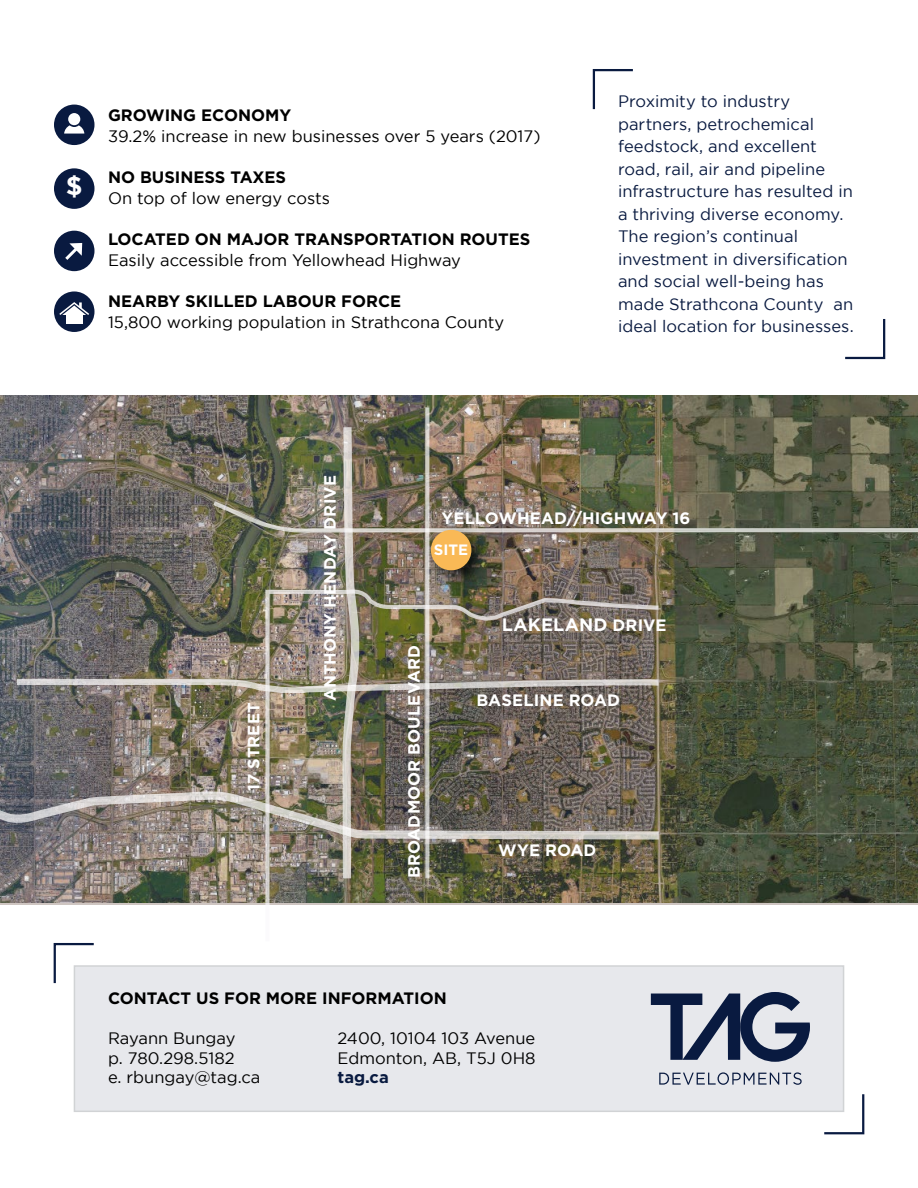
<style>
.page{position:relative;width:918px;height:1188px;background:#fff}
.page>*{position:absolute;margin:0;border:0;box-sizing:border-box;transform-origin:0 0}
.t1{font:700 25.95px "Gotham";color:#fff}
.t2{font:700 18px "Gotham";letter-spacing:.01em;color:#fff}
.t3{font:16.5px/22.5px "Gotham";color:#091a40}
.t4{font:16.5px/19.8px "Gotham";color:#000}
.t5{font:700 16.5px "Gotham";color:#000}
.t6{font:700 16.5px "Gotham";letter-spacing:.005em;color:#fff}
.t7{font:700 16.5px "Gotham";color:#091a40}
.t8{font:700 15px "Gotham";color:#fff}
.s1{font-size:16.5px}
</style>
<div class="page">
<div style="left:74px;top:965px;width:770px;height:147px;background:#e7e8ec;border:2px solid #d1d3d5"></div>
<svg style="left:53px;top:943px;width:43px;height:42px"></svg>
<svg style="left:822px;top:1092px;width:43px;height:43px"></svg>
<svg style="left:651px;top:992px;width:159px;height:70px"></svg>
<svg style="left:659px;top:1072px;width:143px;height:13px"></svg>
<img style="left:0;top:396px;width:918px;height:507px">
<img style="left:0;top:419px;width:918px;height:461px">
<svg style="left:425px;top:407px;width:4px;height:181px"></svg>
<img style="left:263px;top:588px;width:400px;height:317px">
<div style="left:426px;top:525px;width:64px;height:63px;background:#000;opacity:.75"></div>
<div style="left:431px;top:530px;width:40px;height:40px;background:#f9b956;border-radius:50%"></div>
<div style="left:54px;top:105px;width:40px;height:40px;background:#091a40;border-radius:50%"></div>
<svg style="left:64px;top:113px;width:20px;height:21px"></svg>
<div style="left:54px;top:168px;width:40px;height:41px;background:#091a40;border-radius:50%"></div>
<div style="left:54px;top:231px;width:40px;height:40px;background:#091a40;border-radius:50%"></div>
<svg style="left:65px;top:243px;width:17px;height:17px"></svg>
<div style="left:54px;top:291px;width:40px;height:41px;background:#091a40;border-radius:50%"></div>
<div style="left:66px;top:313px;width:16px;height:10px;background:#fff"></div>
<svg style="left:59px;top:302px;width:30px;height:15px"></svg>
<svg style="left:845px;top:319px;width:41px;height:41px"></svg>
<svg style="left:592px;top:69px;width:41px;height:41px"></svg>
<h1 class="t1" style="left:66px;top:171px;width:18px">$</h1>
<p class="t5" style="left:108px;top:106px;width:185px">GROWING ECONOMY</p>
<p class="t4" style="left:108px;top:126px;width:434px">39.2% increase in new businesses over 5 years (2017)</p>
<p class="t5" style="left:108px;top:168px;width:180px">NO BUSINESS TAXES</p>
<p class="t4" style="left:108px;top:188px;width:223px">On top of low energy costs</p>
<p class="t5" style="left:108px;top:230px;width:424px">LOCATED ON MAJOR TRANSPORTATION ROUTES</p>
<p class="t4" style="left:108px;top:250px;width:355px">Easily accessible from Yellowhead Highway</p>
<p class="t5" style="left:108px;top:292px;width:295px">NEARBY SKILLED LABOUR FORCE</p>
<p class="t4" style="left:108px;top:312px;width:398px">15,800 working population in Strathcona County</p>
<p class="t3" style="left:618px;top:90px;width:237px">Proximity to industry partners, petrochemical feedstock, and excellent road, rail, air and pipeline infrastructure has resulted in a thriving diverse economy.<br>The region’s continual investment in diversification and social well-being has made Strathcona County an ideal location for businesses.</p>
<p class="t6" style="left:244px;top:791px;width:90px;rotate:-90deg">17 STREET</p>
<p class="t6" style="left:320px;top:701px;width:227px;rotate:-90deg">ANTHONY HENDAY DRIVE</p>
<p class="t6" style="left:441px;top:509px;width:251px">YELLOWHEAD//HIGHWAY 16</p>
<p class="t8" style="left:434px;top:541px;width:36px">SITE</p>
<p class="t6" style="left:405px;top:878px;width:235px;rotate:-90deg">BROADMOOR BOULEVARD</p>
<p class="t2" style="left:502px;top:614px;width:166px">LAKELAND <span class="s1">DRIVE</span></p>
<p class="t6" style="left:476px;top:691px;width:145px">BASELINE ROAD</p>
<p class="t6" style="left:498px;top:841px;width:100px">WYE ROAD</p>
<p class="t5" style="left:108px;top:989px;width:340px">CONTACT US FOR MORE INFORMATION</p>
<p class="t4" style="left:108px;top:1028px;width:154px">Rayann Bungay<br>p. 780.298.5182<br>e. rbungay@tag.ca</p>
<p class="t4" style="left:337px;top:1028px;width:200px">2400, 10104 103 Avenue<br>Edmonton, AB, T5J 0H8</p>
<p class="t7" style="left:337px;top:1068px;width:53px">tag.ca</p>
</div>
